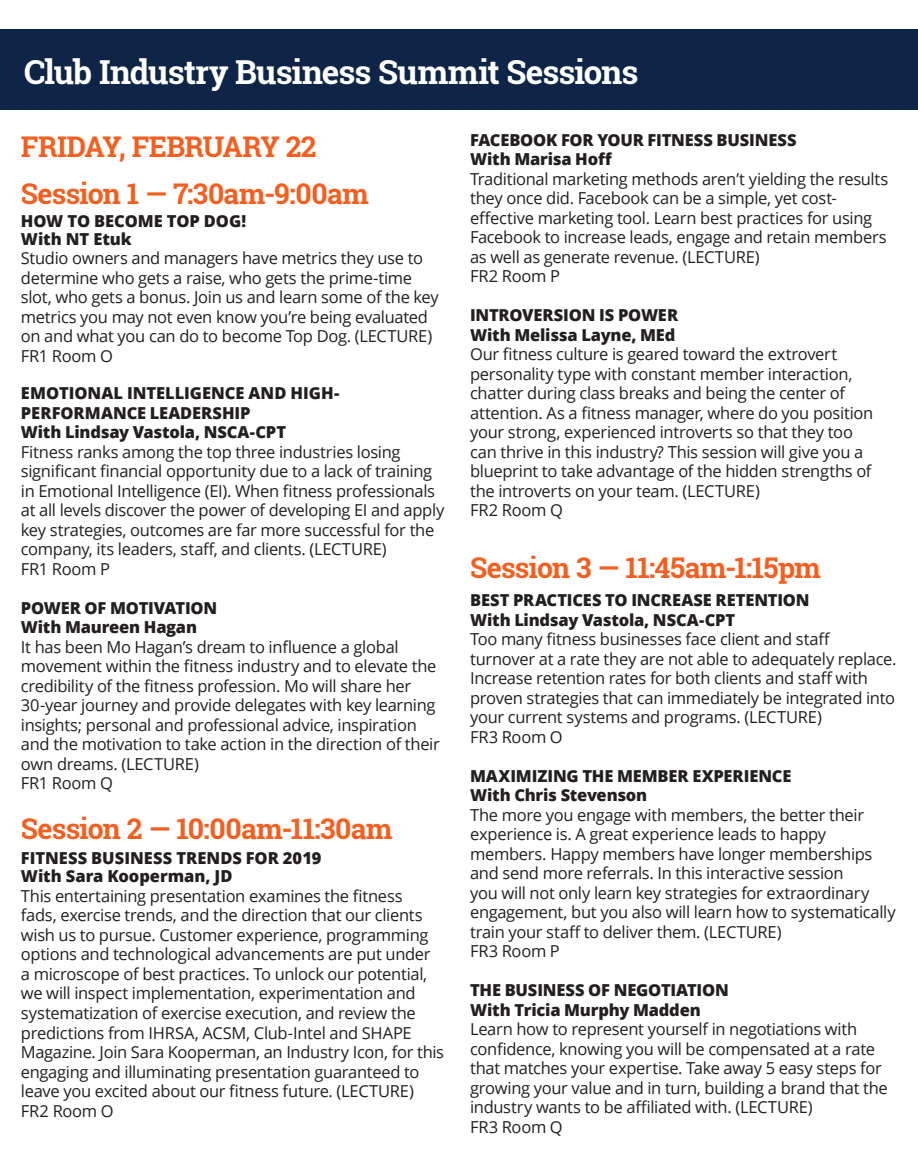
<style>
.page{position:relative;width:918px;height:1175px;background:#fff}
.page>*{position:absolute;margin:0;border:0;box-sizing:border-box;transform-origin:0 0}
.t1{font:700 33px "Roboto Slab";letter-spacing:-.03em;color:#fff}
.t2{font:700 28.5px/47px "Roboto Slab";letter-spacing:-.025em;color:#f26021}
.t3{font:16.5px/19.5px "Open Sans";letter-spacing:-.02em;color:#231f20}
.t4{font:800 16.5px/19.5px "Open Sans";letter-spacing:-.01em;color:#231f20}
</style>
<div class="page">
<div style="left:0;top:29px;width:918px;height:81px;background:#0e2548"></div>
<h1 class="t1" style="left:24px;top:50px;width:616px">Club Industry Business Summit Sessions</h1>
<h2 class="t2" style="left:21px;top:123px;width:350px">FRIDAY, FEBRUARY 22<br>Session 1 — 7:30am-9:00am</h2>
<p class="t4" style="left:21px;top:211px;width:227px;line-height:18px">HOW TO BECOME TOP DOG!<br>With NT Etuk</p>
<p class="t3" style="left:21px;top:248px;width:419px">Studio owners and managers have metrics they use to determine who gets a raise, who gets the prime-time slot, who gets a bonus. Join us and learn some of the key metrics you may not even know you’re being evaluated on and what you can do to become Top Dog. (LECTURE)<br>FR1 Room O</p>
<p class="t4" style="left:21px;top:382px;width:320px">EMOTIONAL INTELLIGENCE AND HIGH-<br>PERFORMANCE LEADERSHIP<br>With Lindsay Vastola, NSCA-CPT</p>
<p class="t3" style="left:21px;top:441px;width:425px">Fitness ranks among the top three industries losing significant financial opportunity due to a lack of training in Emotional Intelligence (EI). When fitness professionals at all levels discover the power of developing EI and apply key strategies, outcomes are far more successful for the company, its leaders, staff, and clients. (LECTURE)<br>FR1 Room P</p>
<p class="t4" style="left:21px;top:597px;width:198px">POWER OF MOTIVATION<br>With Maureen Hagan</p>
<p class="t3" style="left:21px;top:636px;width:420px">It has been Mo Hagan’s dream to influence a global movement within the fitness industry and to elevate the credibility of the fitness profession. Mo will share her 30-year journey and provide delegates with key learning insights; personal and professional advice, inspiration and the motivation to take action in the direction of their own dreams. (LECTURE)<br>FR1 Room Q</p>
<h2 class="t2" style="left:21px;top:804px;width:373px">Session 2 — 10:00am-11:30am</h2>
<p class="t4" style="left:21px;top:848px;width:302px;line-height:18px">FITNESS BUSINESS TRENDS FOR 2019<br>With Sara Kooperman, JD</p>
<p class="t3" style="left:21px;top:885px;width:425px">This entertaining presentation examines the fitness<br>fads, exercise trends, and the direction that our clients wish us to pursue. Customer experience, programming options and technological advancements are put under<br>a microscope of best practices. To unlock our potential, we will inspect implementation, experimentation and systematization of exercise execution, and review the predictions from IHRSA, ACSM, Club-Intel and SHAPE Magazine. Join Sara Kooperman, an Industry Icon, for this engaging and illuminating presentation guaranteed to leave you excited about our fitness future. (LECTURE)<br>FR2 Room O</p>
<p class="t4" style="left:470px;top:129px;width:328px">FACEBOOK FOR YOUR FITNESS BUSINESS<br>With Marisa Hoff</p>
<p class="t3" style="left:470px;top:168px;width:420px">Traditional marketing methods aren’t yielding the results they once did. Facebook can be a simple, yet cost&shy;effective marketing tool. Learn best practices for using Facebook to increase leads, engage and retain members as well as generate revenue. (LECTURE)<br>FR2 Room P</p>
<p class="t4" style="left:470px;top:305px;width:210px">INTROVERSION IS POWER<br>With Melissa Layne, MEd</p>
<p class="t3" style="left:470px;top:344px;width:405px">Our fitness culture is geared toward the extrovert personality type with constant member interaction, chatter during class breaks and being the center of attention. As a fitness manager, where do you position your strong, experienced introverts so that they too can thrive in this industry? This session will give you a blueprint to take advantage of the hidden strengths of the introverts on your team. (LECTURE)<br>FR2 Room Q</p>
<h2 class="t2" style="left:470px;top:543px;width:352px">Session 3 — 11:45am-1:15pm</h2>
<p class="t4" style="left:470px;top:589px;width:341px">BEST PRACTICES TO INCREASE RETENTION<br>With Lindsay Vastola, NSCA-CPT</p>
<p class="t3" style="left:470px;top:629px;width:428px">Too many fitness businesses face client and staff turnover at a rate they are not able to adequately replace.<br>Increase retention rates for both clients and staff with proven strategies that can immediately be integrated into your current systems and programs. (LECTURE)<br>FR3 Room O</p>
<p class="t4" style="left:470px;top:765px;width:323px">MAXIMIZING THE MEMBER EXPERIENCE<br>With Chris Stevenson</p>
<p class="t3" style="left:470px;top:804px;width:427px">The more you engage with members, the better their experience is. A great experience leads to happy members. Happy members have longer memberships and send more referrals. In this interactive session<br>you will not only learn key strategies for extraordinary engagement, but you also will learn how to systematically train your staff to deliver them. (LECTURE)<br>FR3 Room P</p>
<p class="t4" style="left:470px;top:979px;width:260px">THE BUSINESS OF NEGOTIATION<br>With Tricia Murphy Madden</p>
<p class="t3" style="left:470px;top:1019px;width:419px">Learn how to represent yourself in negotiations with confidence, knowing you will be compensated at a rate that matches your expertise. Take away 5 easy steps for growing your value and in turn, building a brand that the industry wants to be affiliated with. (LECTURE)<br>FR3 Room Q</p>
</div>
